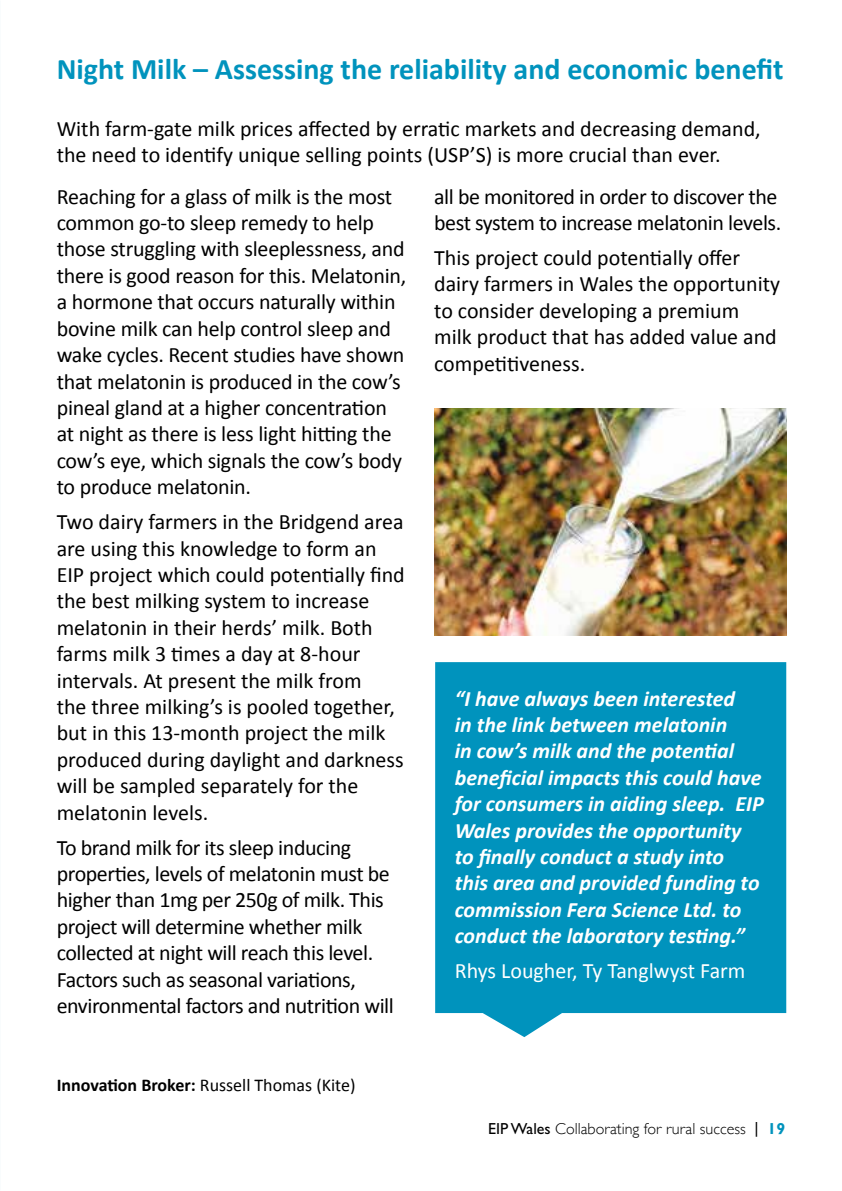
<style>
.page{position:relative;width:842px;height:1191px;background:#fff}
.page>*{position:absolute;margin:0;border:0;box-sizing:border-box;transform-origin:0 0}
.t1{font:700 30px "Calibri";color:#0093bd}
.t2{font:22px/26.4px "Calibri";letter-spacing:-.01em;color:#000}
.t3{font:italic 700 22px/26.4px "Calibri";color:#fff}
.t4{font:22px "Calibri";color:#fff}
.t5{font:18px "Calibri";color:#000}
.t6{font:300 16px "Gill Sans";color:#000}
.s1{font-weight:700}
.s2{font-family:"Gill Sans CE";font-weight:400}
.s3{font-weight:400}
.s4{font-weight:700;color:#0093bd}
</style>
<div class="page">
<img style="left:434px;top:408px;width:352px;height:227px">
<div style="left:435px;top:662px;width:351px;height:375px;background:#0093bd"></div>
<h1 class="t1" style="left:57px;top:50px;width:728px">Night Milk – Assessing the reliability and economic benefit</h1>
<p class="t2" style="left:57px;top:115px;width:705px">With farm-gate milk prices affected by erratic markets and decreasing demand, the need to identify unique selling points (USP’S) is more crucial than ever.</p>
<p class="t2" style="left:57px;top:183px;width:351px">Reaching for a glass of milk is the most common go-to sleep remedy to help those struggling with sleeplessness, and there is good reason for this. Melatonin, a hormone that occurs naturally within bovine milk can help control sleep and wake cycles. Recent studies have shown that melatonin is produced in the cow’s pineal gland at a higher concentration at night as there is less light hitting the cow’s eye, which signals the cow’s body to produce melatonin.</p>
<p class="t2" style="left:57px;top:508px;width:350px">Two dairy farmers in the Bridgend area are using this knowledge to form an EIP project which could potentially find the best milking system to increase melatonin in their herds’ milk. Both farms milk 3 times a day at 8-hour intervals. At present the milk from<br>the three milking’s is pooled together, but in this 13-month project the milk produced during daylight and darkness will be sampled separately for the melatonin levels.</p>
<p class="t2" style="left:57px;top:834px;width:339px">To brand milk for its sleep inducing properties, levels of melatonin must be higher than 1mg per 250g of milk. This project will determine whether milk collected at night will reach this level.<br>Factors such as seasonal variations, environmental factors and nutrition will</p>
<p class="t2" style="left:434px;top:183px;width:349px">all be monitored in order to discover the best system to increase melatonin levels.</p>
<p class="t2" style="left:434px;top:244px;width:347px">This project could potentially offer dairy farmers in Wales the opportunity to consider developing a premium milk product that has added value and competitiveness.</p>
<p class="t3" style="left:455px;top:685px;width:310px">“I have always been interested<br>in the link between melatonin<br>in cow’s milk and the potential beneficial impacts this could have for consumers in aiding sleep. EIP<br>Wales provides the opportunity to finally conduct a study into<br>this area and provided funding to commission Fera Science Ltd. to conduct the laboratory testing.”</p>
<p class="t4" style="left:455px;top:957px;width:292px">Rhys Lougher, Ty Tanglwyst Farm</p>
<p class="t5" style="left:57px;top:1073px;width:300px"><span class="s1">Innovation Broker:</span> Russell Thomas (Kite)</p>
<p class="t6" style="left:488px;top:1116px;width:299px"><span class="s2">EIP Wales</span> Collaborating for rural success <span class="s3">|</span> <span class="s4">19</span></p>
</div>
